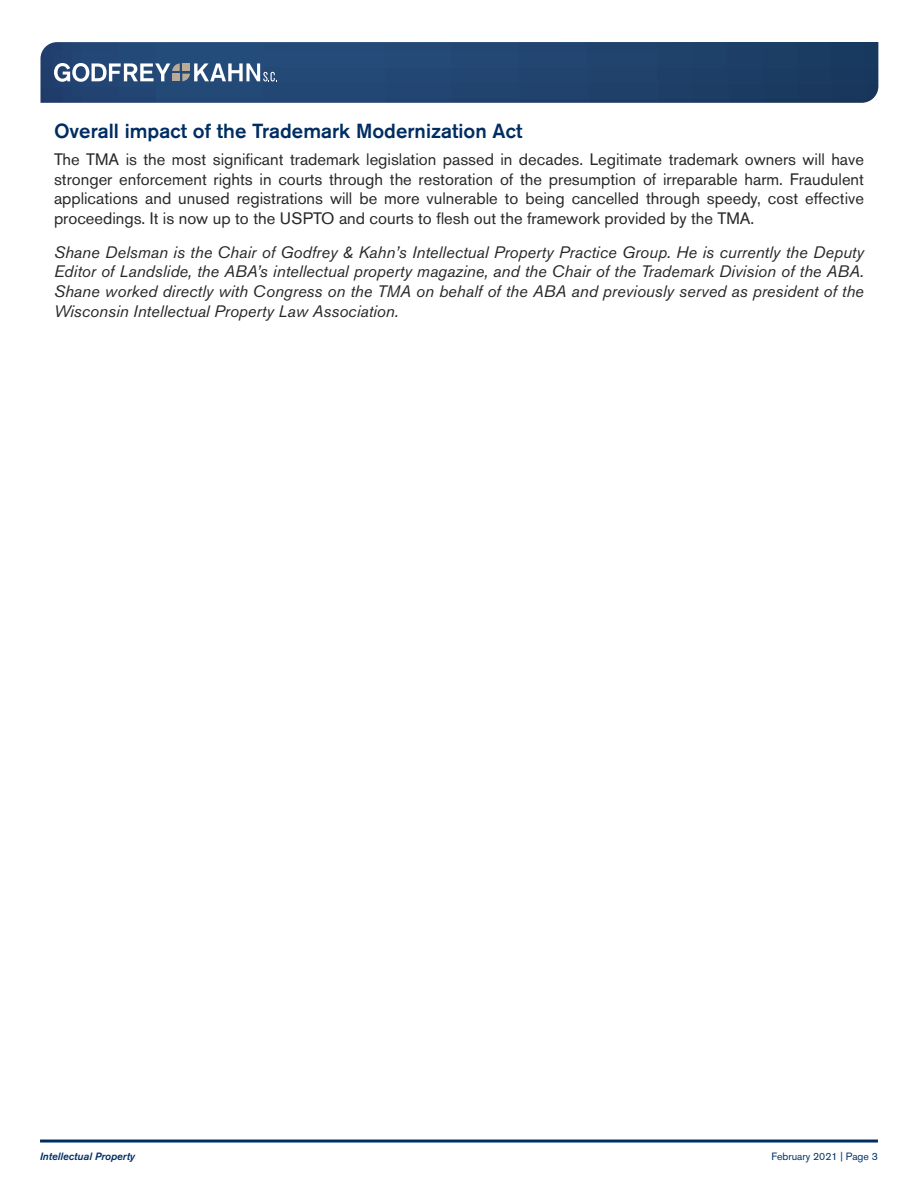
<style>
.page{position:relative;width:918px;height:1188px;background:#fff}
.page>*{position:absolute;margin:0;border:0;box-sizing:border-box;transform-origin:0 0}
.t1{font:500 20.25px "Akzidenz Grotesk Std";color:#002d62}
.t2{font:16.5px/19.8px "Akzidenz Grotesk Std";color:#292829;text-align:justify}
.t3{font:italic 16.5px/19.8px "Akzidenz Grotesk Std";color:#292829;text-align:justify}
.t4{font:italic 500 10.5px "Akzidenz Grotesk Std";color:#002d62}
.t5{font:10.5px "Akzidenz Grotesk Std";color:#003468}
</style>
<div class="page">
<hr style="left:40px;top:1140px;width:838px;height:3px;background:#002d62">
<svg style="left:40px;top:42px;width:838px;height:61px"></svg>
<svg style="left:54px;top:63px;width:223px;height:19px"></svg>
<p class="t1" style="left:54px;top:119px;width:470px">Overall impact of the Trademark Modernization Act</p>
<p class="t2" style="left:54px;top:149px;width:812px">The TMA is the most significant trademark legislation passed in decades. Legitimate trademark owners will have stronger enforcement rights in courts through the restoration of the presumption of irreparable harm. Fraudulent applications and unused registrations will be more vulnerable to being cancelled through speedy, cost effective proceedings. It is now up to the USPTO and courts to flesh out the framework provided by the TMA.</p>
<p class="t3" style="left:54px;top:242px;width:812px">Shane Delsman is the Chair of Godfrey &amp; Kahn’s Intellectual Property Practice Group. He is currently the Deputy Editor of Landslide, the ABA’s intellectual property magazine, and the Chair of the Trademark Division of the ABA.<br>Shane worked directly with Congress on the TMA on behalf of the ABA and previously served as president of the Wisconsin Intellectual Property Law Association.</p>
<p class="t4" style="left:40px;top:1151px;width:97px">Intellectual Property</p>
<p class="t5" style="left:772px;top:1150px;width:108px">February 2021 | Page 3</p>
</div>
